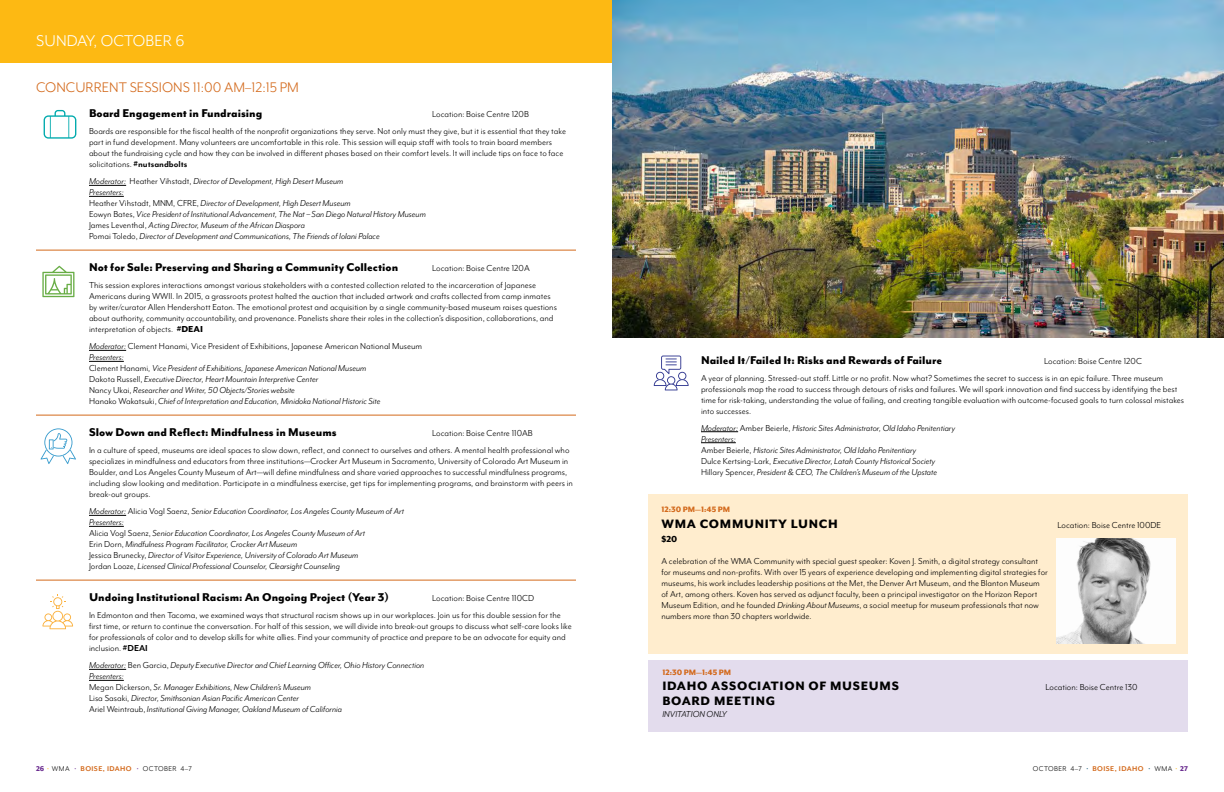
<style>
.page{position:relative;width:1224px;height:792px;background:#fff}
.page>*{position:absolute;margin:0;border:0;box-sizing:border-box;transform-origin:0 0}
.t1{font:18px "Mr Eaves Mod OT";letter-spacing:.01em;color:#fff}
.t2{font:16px "Mr Eaves Mod OT";color:#d3691b}
.t3{font:800 14px "Mr Eaves Mod OT";letter-spacing:.05em;color:#000}
.t4{font:800 13px "Mr Eaves Mod OT";color:#000}
.t5{font:10px/11px "Mr Eaves Mod OT";color:#000}
.t6{font:italic 10px/11px "Mr Eaves Mod OT";color:#000}
.t7{font:800 10px "Mr Eaves Mod OT";color:#000}
.t8{font:800 9px "Mr Eaves Mod OT";color:#d3691b}
.t9{font:8px "Mr Eaves Mod OT";letter-spacing:.05em;color:#000}
.s1{font-weight:700}
.s2{font-style:normal}
.s3{font-weight:800}
.s4{font-style:italic}
.s5{font-weight:800;color:#6a2b8f}
.s6{color:#fdb913}
.s7{color:#6a2b8f}
.s8{font-weight:700;color:#d3691b}
.s9{color:#00496e}
</style>
<div class="page">
<hr style="left:89px;top:185px;width:37px;height:1px;background:#000">
<hr style="left:89px;top:196px;width:35px;height:1px;background:#000">
<hr style="left:89px;top:350px;width:37px;height:1px;background:#000">
<hr style="left:89px;top:361px;width:35px;height:1px;background:#000">
<hr style="left:89px;top:515px;width:37px;height:1px;background:#000">
<hr style="left:89px;top:526px;width:35px;height:1px;background:#000">
<hr style="left:89px;top:669px;width:37px;height:1px;background:#000">
<hr style="left:89px;top:680px;width:35px;height:1px;background:#000">
<hr style="left:36px;top:250px;width:540px;height:1px;background:#d3691b">
<hr style="left:36px;top:415px;width:540px;height:1px;background:#d3691b">
<hr style="left:36px;top:580px;width:540px;height:1px;background:#d3691b">
<svg style="left:44px;top:110px;width:32px;height:29px"></svg>
<svg style="left:41px;top:428px;width:35px;height:36px"></svg>
<svg style="left:42px;top:266px;width:32px;height:31px"></svg>
<div style="left:0;top:0;width:612px;height:63px;background:#fdb913"></div>
<hr style="left:701px;top:432px;width:37px;height:1px;background:#000">
<hr style="left:701px;top:443px;width:35px;height:1px;background:#000">
<svg style="left:654px;top:356px;width:35px;height:34px"></svg>
<div style="left:648px;top:494px;width:540px;height:160px;background:#ffedce"></div>
<div style="left:648px;top:660px;width:540px;height:72px;background:#e3dced"></div>
<img style="left:612px;top:0;width:612px;height:337px">
<svg style="left:42px;top:594px;width:31px;height:35px"></svg>
<img style="left:1057px;top:539px;width:118px;height:105px">
<h1 class="t1" style="left:36px;top:31px;width:150px">SUNDAY, OCTOBER 6</h1>
<h2 class="t2" style="left:36px;top:78px;width:265px">CONCURRENT SESSIONS 11:00 AM–12:15 PM</h2>
<h3 class="t4" style="left:89px;top:106px;width:175px">Board Engagement in Fundraising</h3>
<p class="t5" style="left:89px;top:106px;width:479px;line-height:17px;text-indent:343px">Location: Boise Centre 120B<br>Boards are responsible for the fiscal health of the nonprofit organizations they serve. Not only must they give, but it is essential that they take</p>
<p class="t5" style="left:89px;top:137px;width:476px">part in fund development. Many volunteers are uncomfortable in this role. This session will equip staff with tools to train board members about the fundraising cycle and how they can be involved in different phases based on their comfort levels. It will include tips on face to face solicitations. <span class="s1">#nutsandbolts</span></p>
<p class="t6" style="left:89px;top:176px;width:339px">Moderator: <span class="s2">Heather Vihstadt,</span> Director of Development, High Desert Museum<br>Presenters:<br><span class="s2">Heather Vihstadt, MNM, CFRE,</span> Director of Development, High Desert Museum<br><span class="s2">Eowyn Bates,</span> Vice President of Institutional Advancement, The Nat – San Diego Natural History Museum <span class="s2">James Leventhal,</span> Acting Director, Museum of the African Diaspora<br><span class="s2">Pomai Toledo,</span> Director of Development and Communications, The Friends of Iolani Palace</p>
<h3 class="t4" style="left:89px;top:260px;width:311px">Not for Sale: Preserving and Sharing a Community Collection</h3>
<p class="t5" style="left:89px;top:260px;width:449px;line-height:17px;text-indent:343px">Location: Boise Centre 120A<br>This session explores interactions amongst various stakeholders with a contested collection related to the incarceration of Japanese</p>
<p class="t5" style="left:89px;top:291px;width:470px">Americans during WWII. In 2015, a grassroots protest halted the auction that included artwork and crafts collected from camp inmates by writer/curator Allen Hendershott Eaton. The emotional protest and acquisition by a single community-based museum raises questions about authority, community accountability, and provenance. Panelists share their roles in the collection’s disposition, collaborations, and interpretation of objects. <span class="s3">#DEAI</span></p>
<p class="t6" style="left:89px;top:341px;width:335px">Moderator: <span class="s2">Clement Hanami, Vice President of Exhibitions, Japanese American National Museum </span>Presenters:<br><span class="s2">Clement Hanami,</span> Vice President of Exhibitions, Japanese American National Museum<br><span class="s2">Dakota Russell,</span> Executive Director, Heart Mountain Interpretive Center<br><span class="s2">Nancy Ukai,</span> Researcher and Writer, 50 Objects/Stories website<br><span class="s2">Hanako Wakatsuki,</span> Chief of Interpretation and Education, Minidoka National Historic Site</p>
<h3 class="t4" style="left:89px;top:425px;width:249px">Slow Down and Reflect: Mindfulness in Museums</h3>
<p class="t5" style="left:89px;top:425px;width:482px;line-height:17px;text-indent:343px">Location: Boise Centre 110AB<br>In a culture of speed, museums are ideal spaces to slow down, reflect, and connect to ourselves and others. A mental health professional who</p>
<p class="t5" style="left:89px;top:456px;width:485px">specializes in mindfulness and educators from three institutions—Crocker Art Museum in Sacramento, University of Colorado Art Museum in Boulder, and Los Angeles County Museum of Art—will define mindfulness and share varied approaches to successful mindfulness programs, including slow looking and meditation. Participate in a mindfulness exercise, get tips for implementing programs, and brainstorm with peers in break-out groups.</p>
<p class="t6" style="left:89px;top:506px;width:317px">Moderator: <span class="s2">Alicia Vogl Saenz,</span> Senior Education Coordinator, Los Angeles County Museum of Art Presenters:<br><span class="s2">Alicia Vogl Saenz,</span> Senior Education Coordinator, Los Angeles County Museum of Art<br><span class="s2">Erin Dorn,</span> Mindfulness Program Facilitator, Crocker Art Museum<br><span class="s2">Jessica Brunecky,</span> Director of Visitor Experience, University of Colorado Art Museum<br><span class="s2">Jordan Looze,</span> Licensed Clinical Professional Counselor, Clearsight Counseling</p>
<h3 class="t4" style="left:89px;top:590px;width:301px">Undoing Institutional Racism: An Ongoing Project (Year 3)</h3>
<p class="t5" style="left:89px;top:590px;width:473px;line-height:17px;text-indent:343px">Location: Boise Centre 110CD<br>In Edmonton and then Tacoma, we examined ways that structural racism shows up in our workplaces. Join us for this double session for the</p>
<p class="t5" style="left:89px;top:621px;width:484px">first time, or return to continue the conversation. For half of this session, we will divide into break-out groups to discuss what self-care looks like for professionals of color and to develop skills for white allies. Find your community of practice and prepare to be an advocate for equity and inclusion. <span class="s1">#DEAI</span></p>
<p class="t6" style="left:89px;top:660px;width:337px">Moderator: <span class="s2">Ben Garcia,</span> Deputy Executive Director and Chief Learning Officer, Ohio History Connection Presenters:<br><span class="s2">Megan Dickerson,</span> Sr. Manager Exhibitions, New Children’s Museum<br><span class="s2">Lisa Sasaki,</span> Director, Smithsonian Asian Pacific American Center<br><span class="s2">Ariel Weintraub,</span> Institutional Giving Manager, Oakland Museum of California</p>
<h3 class="t4" style="left:701px;top:353px;width:243px">Nailed It/Failed It: Risks and Rewards of Failure</h3>
<p class="t5" style="left:701px;top:352px;width:464px;line-height:17px;text-indent:343px">Location: Boise Centre 120C<br>A year of planning. Stressed-out staff. Little or no profit. Now what? Sometimes the secret to success is in an epic failure. Three museum</p>
<p class="t5" style="left:701px;top:383px;width:485px">professionals map the road to success through detours of risks and failures. We will spark innovation and find success by identifying the best time for risk-taking, understanding the value of failing, and creating tangible evaluation with outcome-focused goals to turn colossal mistakes into successes.</p>
<p class="t6" style="left:701px;top:422px;width:256px">Moderator: <span class="s2">Amber Beierle,</span> Historic Sites Administrator, Old Idaho Penitentiary Presenters:<br><span class="s2">Amber Beierle,</span> Historic Sites Administrator, Old Idaho Penitentiary<br><span class="s2">Dulce Kertsing-Lark,</span> Executive Director, Latah County Historical Society <span class="s2">Hillary Spencer,</span> President &amp; CEO, The Children’s Museum of the Upstate</p>
<p class="t8" style="left:661px;top:504px;width:70px">12:30 PM—1:45 PM</p>
<h3 class="t3" style="left:661px;top:516px;width:178px">WMA COMMUNITY LUNCH</h3>
<p class="t5" style="left:1057px;top:519px;width:105px">Location: Boise Centre 100DE</p>
<p class="t7" style="left:661px;top:533px;width:17px">$20</p>
<p class="t5" style="left:661px;top:555px;width:388px">A celebration of the WMA Community with special guest speaker: Koven J. Smith, a digital strategy consultant for museums and non-profits. With over 15 years of experience developing and implementing digital strategies for museums, his work includes leadership positions at the Met, the Denver Art Museum, and the Blanton Museum of Art, among others. Koven has served as adjunct faculty, been a principal investigator on the Horizon Report Museum Edition, and he founded <span class="s4">Drinking About Museums</span>, a social meetup for museum professionals that now numbers more than 30 chapters worldwide.</p>
<p class="t8" style="left:662px;top:667px;width:70px">12:30 PM—1:45 PM</p>
<h3 class="t3" style="left:662px;top:678px;width:238px">IDAHO ASSOCIATION OF MUSEUMS</h3>
<p class="t5" style="left:1045px;top:681px;width:94px">Location: Boise Centre 130</p>
<h3 class="t3" style="left:662px;top:693px;width:114px">BOARD MEETING</h3>
<p class="t6" style="left:662px;top:708px;width:66px">INVITATION ONLY</p>
<p class="t9" style="left:36px;top:764px;width:158px"><span class="s5">26</span> <span class="s6">•</span> WMA <span class="s7">•</span> <span class="s8">BOISE, IDAHO</span> <span class="s7">•</span> OCTOBER 4–7</p>
<p class="t9" style="left:1033px;top:764px;width:157px">OCTOBER 4–7 <span class="s9">•</span> <span class="s8">BOISE, IDAHO</span> <span class="s9">•</span> WMA <span class="s6">•</span> <span class="s5">27</span></p>
</div>
